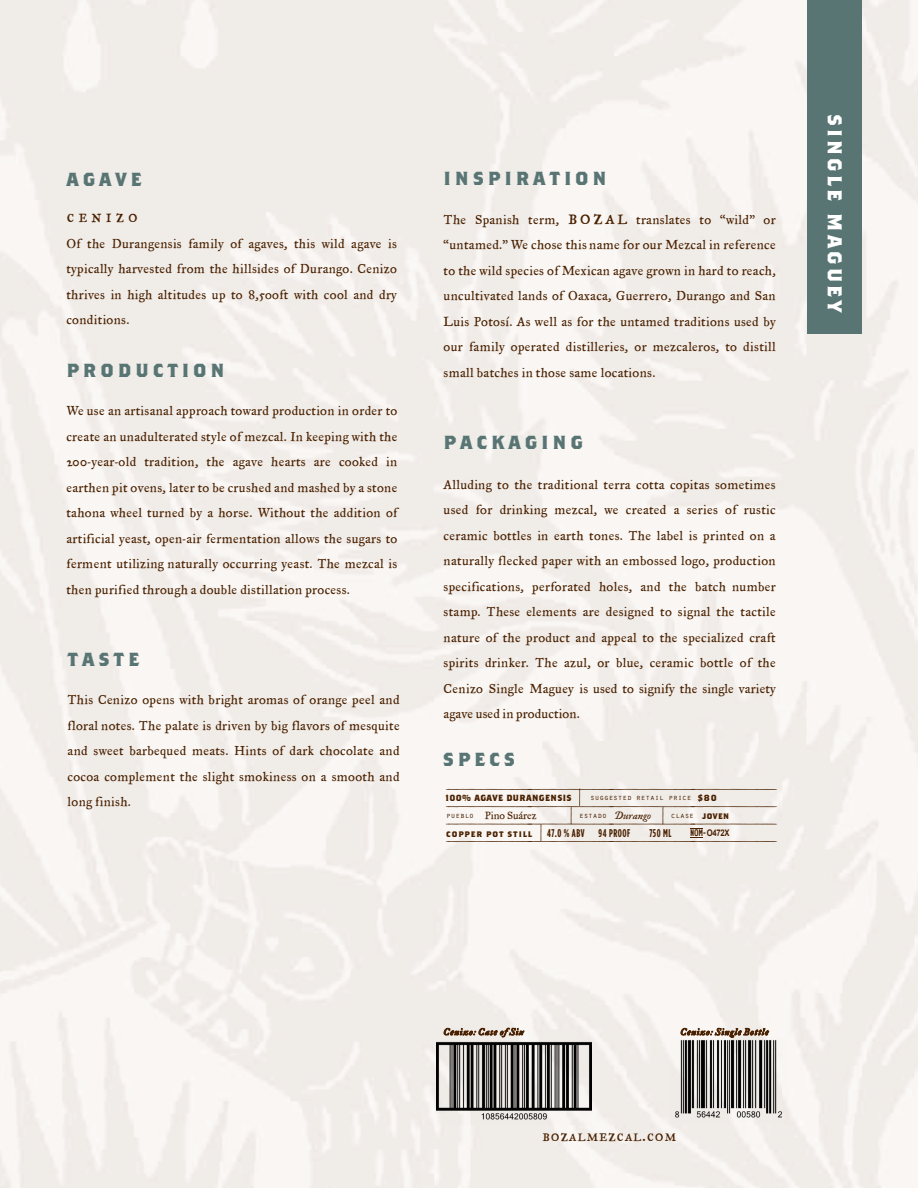
<style>
.page{position:relative;width:918px;height:1188px;background:#fff}
.page>*{position:absolute;margin:0;border:0;box-sizing:border-box;transform-origin:0 0}
.t1{font:700 22.2px "Brothers";letter-spacing:.15em;color:#fff}
.t2{font:700 21px "Brothers";letter-spacing:.185em;color:#587574}
.t3{font:19.5px "Historical Fell Type Roman SC";letter-spacing:.2em;color:#4a2100}
.t4{font:18px "Historical Fell Type Roman SC";letter-spacing:.04em;color:#4a2100}
.t5{font:14.25px/25.5px "Historical Fell Type Roman";letter-spacing:.025em;color:#4a2100;text-align:justify}
.t6{font:11.55px "Historical Fell Type Roman";color:#4a2100}
.t7{font:italic 11.55px "Historical Fell Type";color:#4a2100}
.t8{font:700 11.25px "Gotham Condensed";letter-spacing:.05em;color:#4a2100;scale:.88 1}
.t9{font:700 9.15px "Arial";letter-spacing:-.03em;color:#4a2100;scale:.84 1}
.t10{font:700 8.85px "Brothers";letter-spacing:.045em;color:#4a2100}
.t11{font:700 8.85px "Brothers";letter-spacing:.1em;color:#4a2100}
.t12{font:700 8.85px "Brothers";letter-spacing:.075em;color:#4a2100}
.t13{font:7.95px "Orator";letter-spacing:-.02em;color:#4a2100}
.s1{font-family:"Historical Fell Type Roman SC";font-size:22.5px}
.s2{font-family:"Orator";font-size:7.95px}
.s3{font-family:"Orator";font-style:normal;font-size:7.95px}
.s4{font-family:"Brothers";font-weight:700;font-size:8.85px}
.s5{font-family:"Gotham Condensed";font-size:9.6px}
.s6{font-family:"Corporate Condensed";font-size:8.85px}
</style>
<div class="page">
<img style="left:0;top:0;width:918px;height:1188px">
<div style="left:807px;top:0;width:54px;height:333px;background:#587574"></div>
<svg style="left:681px;top:1028px;width:88px;height:9px"></svg>
<svg style="left:444px;top:1028px;width:80px;height:9px"></svg>
<img style="left:436px;top:1040px;width:156px;height:84px">
<svg style="left:446px;top:788px;width:331px;height:54px"></svg>
<img style="left:669px;top:1037px;width:119px;height:86px">
<h2 class="t2" style="left:66px;top:166px;width:77px">agave</h2>
<h3 class="t3" style="left:66px;top:205px;width:73px">cenizo</h3>
<p class="t5" style="left:66px;top:230px;width:332px">Of the Durangensis family of agaves, this wild agave is typically harvested from the hillsides of Durango. Cenizo thrives in high altitudes up to 8,5ooft with cool and dry conditions.</p>
<h2 class="t2" style="left:66px;top:357px;width:160px">production</h2>
<p class="t5" style="left:66px;top:398px;width:332px">We use an artisanal approach toward production in order to create an unadulterated style of mezcal. In keeping with the 200-year-old tradition, the agave hearts are cooked in earthen pit ovens, later to be crushed and mashed by a stone tahona wheel turned by a horse. Without the addition of artificial yeast, open-air fermentation allows the sugars to ferment utilizing naturally occurring yeast. The mezcal is then purified through a double distillation process.</p>
<h2 class="t2" style="left:68px;top:646px;width:73px">taste</h2>
<p class="t5" style="left:68px;top:687px;width:334px">This Cenizo opens with bright aromas of orange peel and floral notes. The palate is driven by big flavors of mesquite and sweet barbequed meats. Hints of dark chocolate and cocoa complement the slight smokiness on a smooth and long finish.</p>
<h2 class="t2" style="left:444px;top:165px;width:165px">inspiration</h2>
<p class="t5" style="left:444px;top:206px;width:334px">The Spanish term, <span class="s1">bozal</span> translates to “wild” or “untamed.” We chose this name for our Mezcal in reference to the wild species of Mexican agave grown in hard to reach, uncultivated lands of Oaxaca, Guerrero, Durango and San Luis Potosí. As well as for the untamed traditions used by our family operated distilleries, or mezcaleros, to distill small batches in those same locations.</p>
<h2 class="t2" style="left:444px;top:429px;width:141px">packaging</h2>
<p class="t5" style="left:444px;top:472px;width:334px">Alluding to the traditional terra cotta copitas sometimes used for drinking mezcal, we created a series of rustic ceramic bottles in earth tones. The label is printed on a naturally flecked paper with an embossed logo, production specifications, perforated holes, and the batch number stamp. These elements are designed to signal the tactile nature of the product and appeal to the specialized craft spirits drinker. The azul, or blue, ceramic bottle of the Cenizo Single Maguey is used to signify the single variety agave used in production.</p>
<h2 class="t2" style="left:443px;top:745px;width:74px">specs</h2>
<p class="t10" style="left:445px;top:792px;width:128px">100% AGAVE DURANGENSIS</p>
<p class="t6" style="left:446px;top:809px;width:92px"><span class="s2">pueblo</span> Pino Suárez</p>
<p class="t7" style="left:579px;top:808px;width:73px"><span class="s3">estado</span> Durango</p>
<p class="t8" style="left:547px;top:827px;width:44px">47.0 % ABV</p>
<p class="t8" style="left:599px;top:827px;width:37px">94 PROOF</p>
<p class="t8" style="left:649px;top:827px;width:27px">750 ML</p>
<p class="t13" style="left:590px;top:792px;width:128px">suggested retail price <span class="s4">$80</span></p>
<p class="t12" style="left:703px;top:810px;width:28px">joven</p>
<p class="t13" style="left:671px;top:810px;width:25px">clase</p>
<p class="t11" style="left:446px;top:828px;width:87px">copper pot still</p>
<p class="t9" style="left:690px;top:827px;width:48px"><span class="s5">N</span><span class="s6">O</span><span class="s5">M-</span>O472X</p>
<h1 class="t1" style="left:849px;top:114px;width:202px;rotate:90deg">single maguey</h1>
<p class="t4" style="left:542px;top:1125px;width:136px">bozalmezcal.com</p>
</div>
